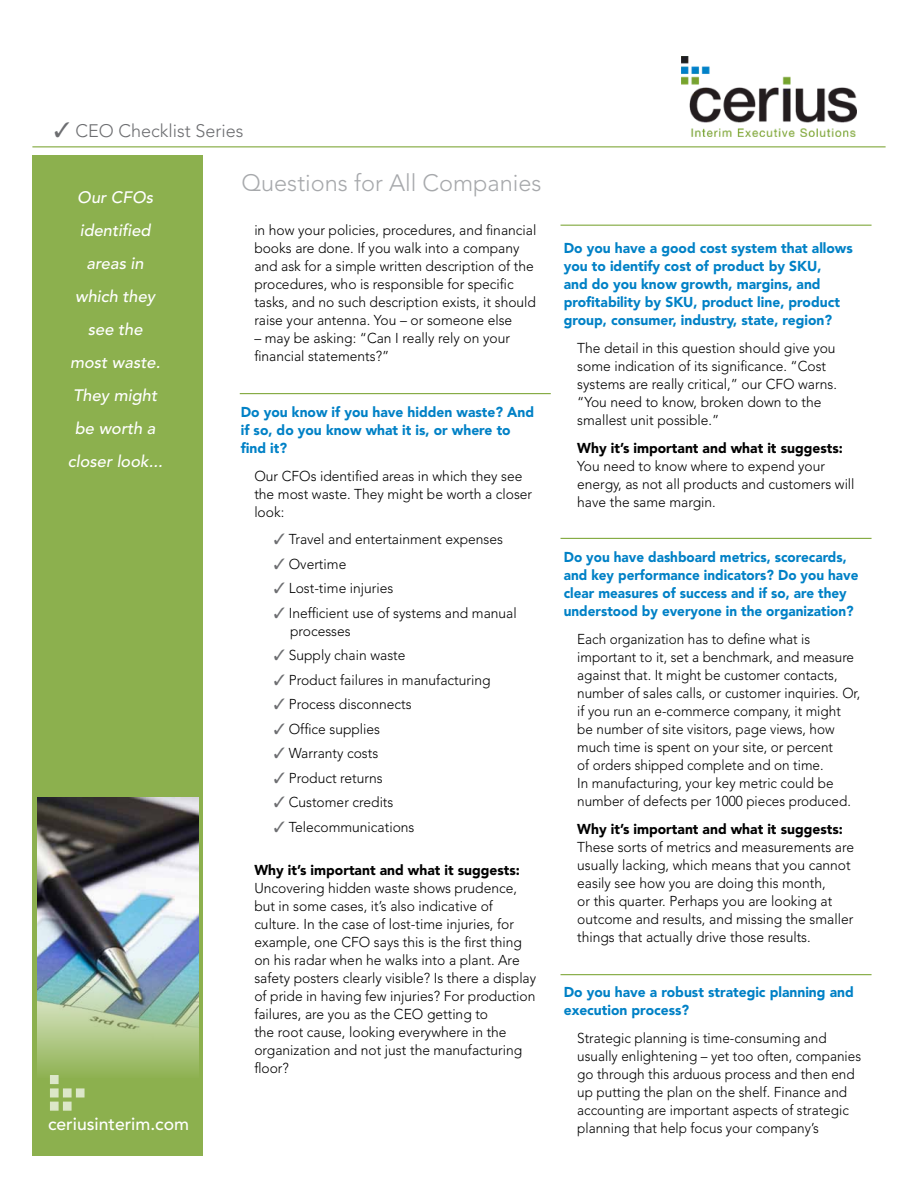
<style>
.page{position:relative;width:918px;height:1188px;background:#fff}
.page>*{position:absolute;margin:0;border:0;box-sizing:border-box;transform-origin:0 0}
.t1{font:300 23.55px "Avenir";color:#a7a9ac}
.t2{font:300 18px "Avenir";color:#6d6e71}
.t3{font:500 17.55px "Avenir";color:#fff}
.t4{font:italic 500 16.5px/33px "Avenir";color:#fff;text-align:center}
.t5{font:300 14.25px/18px "Avenir";color:#000}
.t6{font:300 14.25px/18px "Avenir";color:#000;scale:.95 1}
.t7{font:900 14.25px/18px "Avenir";color:#0081c6}
.t8{font:900 14.25px/18px "Avenir";color:#0081c6;scale:.95 1}
.t9{font:900 14.25px "Avenir";color:#000}
.s1{color:#6d6e71}
</style>
<div class="page">
<img style="left:681px;top:56px;width:175px;height:80px">
<hr style="left:32px;top:146px;width:854px;height:1px;background:#78a22f">
<hr style="left:240px;top:393px;width:311px;height:1px;background:#78a22f">
<hr style="left:561px;top:225px;width:311px;height:1px;background:#78a22f">
<hr style="left:561px;top:538px;width:311px;height:1px;background:#78a22f">
<hr style="left:561px;top:974px;width:311px;height:1px;background:#78a22f">
<div style="left:32px;top:156px;width:171px;height:1000px;background:#8cb04e"></div>
<img style="left:38px;top:797px;width:161px;height:280px">
<div style="left:50px;top:1075px;width:9px;height:9px;background:#dce7c9;border:2px solid #fff"></div>
<div style="left:50px;top:1088px;width:9px;height:10px;background:#dce7c9;border:2px solid #fff"></div>
<div style="left:50px;top:1102px;width:9px;height:9px;background:#dce7c9;border:2px solid #fff"></div>
<div style="left:63px;top:1088px;width:9px;height:10px;background:#dce7c9;border:2px solid #fff"></div>
<div style="left:63px;top:1102px;width:9px;height:9px;background:#dce7c9;border:2px solid #fff"></div>
<div style="left:76px;top:1088px;width:9px;height:10px;background:#dce7c9;border:2px solid #fff"></div>
<p class="t2" style="left:54px;top:120px;width:191px">✓ CEO Checklist Series</p>
<p class="t4" style="left:68px;top:181px;width:96px">Our CFOs identified areas in which they see the most waste.<br>They might be worth a closer look...</p>
<p class="t3" style="left:48px;top:1114px;width:143px">ceriusinterim.com</p>
<h1 class="t1" style="left:242px;top:169px;width:302px">Questions for All Companies</h1>
<p class="t5" style="left:254px;top:222px;width:283px">in how your policies, procedures, and financial books are done. If you walk into a company and ask for a simple written description of the procedures, who is responsible for specific tasks, and no such description exists, it should raise your antenna. You – or someone else</p>
<p class="t5" style="left:254px;top:330px;width:257px">– may be asking: “Can I really rely on your financial statements?”</p>
<p class="t7" style="left:241px;top:403px;width:295px">Do you know if you have hidden waste? And if so, do you know what it is, or where to find it?</p>
<p class="t5" style="left:254px;top:467px;width:279px">Our CFOs identified areas in which they see the most waste. They might be worth a closer look:</p>
<p class="t5" style="left:274px;top:530px;width:231px"><span class="s1">✓</span> Travel and entertainment expenses</p>
<p class="t5" style="left:274px;top:555px;width:74px"><span class="s1">✓</span> Overtime</p>
<p class="t5" style="left:274px;top:579px;width:121px"><span class="s1">✓</span> Lost-time injuries</p>
<p class="t5" style="left:290px;top:604px;width:228px;text-indent:-16px"><span class="s1">✓</span> Inefficient use of systems and manual processes</p>
<p class="t5" style="left:274px;top:646px;width:133px"><span class="s1">✓</span> Supply chain waste</p>
<p class="t5" style="left:274px;top:671px;width:218px"><span class="s1">✓</span> Product failures in manufacturing</p>
<p class="t5" style="left:274px;top:695px;width:139px"><span class="s1">✓</span> Process disconnects</p>
<p class="t5" style="left:274px;top:720px;width:108px"><span class="s1">✓</span> Office supplies</p>
<p class="t5" style="left:274px;top:744px;width:106px"><span class="s1">✓</span> Warranty costs</p>
<p class="t5" style="left:274px;top:769px;width:110px"><span class="s1">✓</span> Product returns</p>
<p class="t5" style="left:274px;top:793px;width:121px"><span class="s1">✓</span> Customer credits</p>
<p class="t5" style="left:274px;top:818px;width:142px"><span class="s1">✓</span> Telecommunications</p>
<p class="t9" style="left:254px;top:861px;width:267px">Why it’s important and what it suggests:</p>
<p class="t5" style="left:254px;top:879px;width:283px">Uncovering hidden waste shows prudence, but in some cases, it’s also indicative of culture. In the case of lost-time injuries, for example, one CFO says this is the first thing on his radar when he walks into a plant. Are safety posters clearly visible? Is there a display of pride in having few injuries? For production failures, are you as the CEO getting to<br>the root cause, looking everywhere in the organization and not just the manufacturing floor?</p>
<p class="t7" style="left:564px;top:239px;width:291px">Do you have a good cost system that allows you to identify cost of product by SKU,<br>and do you know growth, margins, and profitability by SKU, product line, product group, consumer, industry, state, region?</p>
<p class="t5" style="left:577px;top:339px;width:261px">The detail in this question should give you some indication of its significance. “Cost systems are really critical,” our CFO warns. “You need to know, broken down to the smallest unit possible.”</p>
<p class="t9" style="left:577px;top:439px;width:267px">Why it’s important and what it suggests:</p>
<p class="t5" style="left:577px;top:457px;width:279px">You need to know where to expend your energy, as not all products and customers will have the same margin.</p>
<p class="t8" style="left:564px;top:548px;width:312px">Do you have dashboard metrics, scorecards, and key performance indicators? Do you have clear measures of success and if so, are they understood by everyone in the organization?</p>
<p class="t6" style="left:577px;top:630px;width:300px">Each organization has to define what is important to it, set a benchmark, and measure against that. It might be customer contacts, number of sales calls, or customer inquiries. Or, if you run an e-commerce company, it might<br>be number of site visitors, page views, how much time is spent on your site, or percent<br>of orders shipped complete and on time.<br>In manufacturing, your key metric could be number of defects per 1000 pieces produced.</p>
<p class="t9" style="left:577px;top:820px;width:267px">Why it’s important and what it suggests:</p>
<p class="t5" style="left:577px;top:838px;width:278px">These sorts of metrics and measurements are usually lacking, which means that you cannot easily see how you are doing this month,<br>or this quarter. Perhaps you are looking at outcome and results, and missing the smaller things that actually drive those results.</p>
<p class="t7" style="left:564px;top:983px;width:291px">Do you have a robust strategic planning and execution process?</p>
<p class="t6" style="left:577px;top:1029px;width:300px">Strategic planning is time-consuming and usually enlightening – yet too often, companies go through this arduous process and then end up putting the plan on the shelf. Finance and accounting are important aspects of strategic planning that help focus your company’s</p>
</div>
